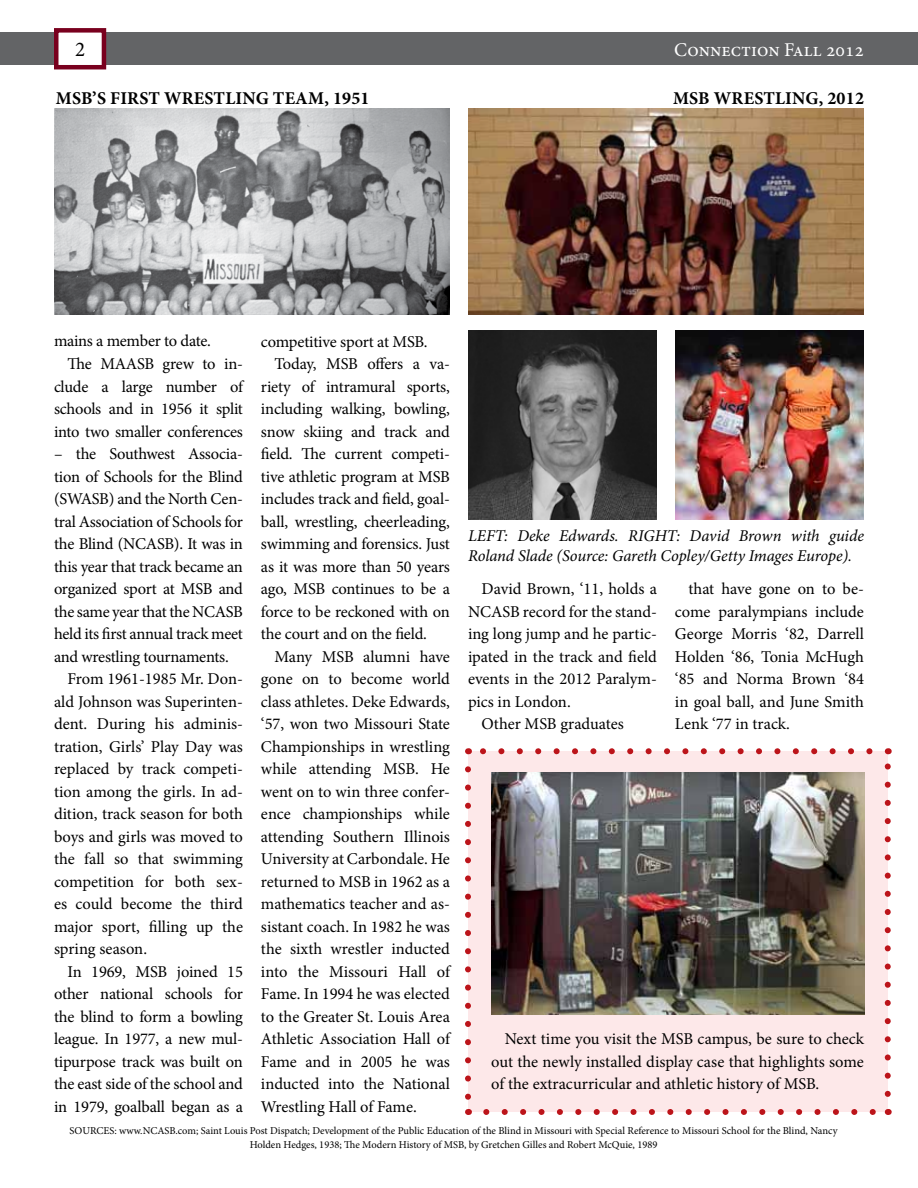
<style>
.page{position:relative;width:918px;height:1188px;background:#fff}
.page>*{position:absolute;margin:0;border:0;box-sizing:border-box;transform-origin:0 0}
.t1{font:21px "Minion Pro";color:#000}
.t2{font:19.5px "Minion Pro";color:#fff}
.t3{font:700 18px "Minion Pro";letter-spacing:.01em;color:#000}
.t4{font:16.5px/22.5px "Minion Pro";letter-spacing:-.005em;color:#000;text-align:justify}
.t5{font:italic 16.5px/19.8px "Minion Pro";letter-spacing:-.005em;color:#000}
.t6{font:10.5px/13.5px "Minion Pro";color:#000;text-align:center}
</style>
<div class="page">
<div style="left:0;top:32px;width:918px;height:33px;background:#636466"></div>
<svg style="left:54px;top:28px;width:53px;height:42px;background:#cfa5b0"></svg>
<img style="left:54px;top:113px;width:396px;height:202px">
<img style="left:468px;top:113px;width:396px;height:202px">
<img style="left:675px;top:330px;width:189px;height:189px">
<img style="left:468px;top:330px;width:189px;height:189px">
<div style="left:468px;top:751px;width:420px;height:361px;background:#fde8e9"></div>
<svg style="left:465px;top:769px;width:6px;height:331px"></svg>
<svg style="left:486px;top:1109px;width:390px;height:6px"></svg>
<svg style="left:885px;top:763px;width:6px;height:331px"></svg>
<svg style="left:480px;top:748px;width:390px;height:6px"></svg>
<img style="left:491px;top:772px;width:374px;height:242px">
<p class="t1" style="left:75px;top:36px;width:12px">2</p>
<p class="t2" style="left:674px;top:36px;width:191px">Connection Fall 2012</p>
<p class="t3" style="left:56px;top:85px;width:315px">MSB’S FIRST WRESTLING TEAM, 1951</p>
<p class="t3" style="left:673px;top:85px;width:192px">MSB WRESTLING, 2012</p>
<p class="t4" style="left:54px;top:330px;width:158px">mains a member to date.</p>
<p class="t4" style="left:67px;top:353px;width:177px">The MAASB grew to in-</p>
<p class="t4" style="left:54px;top:375px;width:191px">clude a large number of</p>
<p class="t4" style="left:54px;top:398px;width:191px">schools and in 1956 it split</p>
<p class="t4" style="left:54px;top:420px;width:190px">into two smaller conferences</p>
<p class="t4" style="left:54px;top:443px;width:190px">– the Southwest Associa-</p>
<p class="t4" style="left:54px;top:465px;width:190px">tion of Schools for the Blind</p>
<p class="t4" style="left:54px;top:488px;width:190px">(SWASB) and the North Cen-</p>
<p class="t4" style="left:54px;top:510px;width:191px">tral Association of Schools for</p>
<p class="t4" style="left:54px;top:533px;width:190px">the Blind (NCASB). It was in</p>
<p class="t4" style="left:54px;top:555px;width:191px">this year that track became an</p>
<p class="t4" style="left:54px;top:578px;width:191px">organized sport at MSB and</p>
<p class="t4" style="left:54px;top:600px;width:190px">the same year that the NCASB</p>
<p class="t4" style="left:54px;top:623px;width:191px">held its first annual track meet</p>
<p class="t4" style="left:54px;top:645px;width:176px">and wrestling tournaments.</p>
<p class="t4" style="left:67px;top:668px;width:177px">From 1961-1985 Mr. Don-</p>
<p class="t4" style="left:54px;top:690px;width:190px">ald Johnson was Superinten-</p>
<p class="t4" style="left:54px;top:713px;width:191px">dent. During his adminis-</p>
<p class="t4" style="left:54px;top:735px;width:191px">tration, Girls’ Play Day was</p>
<p class="t4" style="left:54px;top:758px;width:191px">replaced by track competi-</p>
<p class="t4" style="left:54px;top:780px;width:190px">tion among the girls. In ad-</p>
<p class="t4" style="left:54px;top:803px;width:191px">dition, track season for both</p>
<p class="t4" style="left:54px;top:825px;width:190px">boys and girls was moved to</p>
<p class="t4" style="left:54px;top:848px;width:190px">the fall so that swimming</p>
<p class="t4" style="left:54px;top:870px;width:190px">competition for both sex-</p>
<p class="t4" style="left:54px;top:893px;width:191px">es could become the third</p>
<p class="t4" style="left:54px;top:915px;width:191px">major sport, filling up the</p>
<p class="t4" style="left:54px;top:938px;width:95px">spring season.</p>
<p class="t4" style="left:67px;top:960px;width:177px">In 1969, MSB joined 15</p>
<p class="t4" style="left:54px;top:983px;width:191px">other national schools for</p>
<p class="t4" style="left:54px;top:1005px;width:190px">the blind to form a bowling</p>
<p class="t4" style="left:54px;top:1028px;width:190px">league. In 1977, a new mul-</p>
<p class="t4" style="left:54px;top:1050px;width:190px">tipurpose track was built on</p>
<p class="t4" style="left:54px;top:1073px;width:190px">the east side of the school and</p>
<p class="t4" style="left:54px;top:1095px;width:190px">in 1979, goalball began as a</p>
<p class="t4" style="left:261px;top:330px;width:168px">competitive sport at MSB.</p>
<p class="t4" style="left:274px;top:353px;width:177px">Today, MSB offers a va-</p>
<p class="t4" style="left:261px;top:375px;width:190px">riety of intramural sports,</p>
<p class="t4" style="left:261px;top:398px;width:190px">including walking, bowling,</p>
<p class="t4" style="left:261px;top:420px;width:190px">snow skiing and track and</p>
<p class="t4" style="left:261px;top:443px;width:191px">field. The current competi-</p>
<p class="t4" style="left:261px;top:465px;width:190px">tive athletic program at MSB</p>
<p class="t4" style="left:261px;top:488px;width:191px">includes track and field, goal-</p>
<p class="t4" style="left:261px;top:510px;width:191px">ball, wrestling, cheerleading,</p>
<p class="t4" style="left:261px;top:533px;width:190px">swimming and forensics. Just</p>
<p class="t4" style="left:261px;top:555px;width:191px">as it was more than 50 years</p>
<p class="t4" style="left:261px;top:578px;width:190px">ago, MSB continues to be a</p>
<p class="t4" style="left:261px;top:600px;width:190px">force to be reckoned with on</p>
<p class="t4" style="left:261px;top:623px;width:168px">the court and on the field.</p>
<p class="t4" style="left:274px;top:645px;width:177px">Many MSB alumni have</p>
<p class="t4" style="left:261px;top:668px;width:191px">gone on to become world</p>
<p class="t4" style="left:261px;top:690px;width:190px">class athletes. Deke Edwards,</p>
<p class="t4" style="left:261px;top:713px;width:190px">‘57, won two Missouri State</p>
<p class="t4" style="left:261px;top:735px;width:191px">Championships in wrestling</p>
<p class="t4" style="left:261px;top:758px;width:191px">while attending MSB. He</p>
<p class="t4" style="left:261px;top:780px;width:191px">went on to win three confer-</p>
<p class="t4" style="left:261px;top:803px;width:190px">ence championships while</p>
<p class="t4" style="left:261px;top:825px;width:190px">attending Southern Illinois</p>
<p class="t4" style="left:261px;top:848px;width:190px">University at Carbondale. He</p>
<p class="t4" style="left:261px;top:870px;width:191px">returned to MSB in 1962 as a</p>
<p class="t4" style="left:261px;top:893px;width:191px">mathematics teacher and as-</p>
<p class="t4" style="left:261px;top:915px;width:190px">sistant coach. In 1982 he was</p>
<p class="t4" style="left:261px;top:938px;width:191px">the sixth wrestler inducted</p>
<p class="t4" style="left:261px;top:960px;width:191px">into the Missouri Hall of</p>
<p class="t4" style="left:261px;top:983px;width:190px">Fame. In 1994 he was elected</p>
<p class="t4" style="left:261px;top:1005px;width:190px">to the Greater St. Louis Area</p>
<p class="t4" style="left:261px;top:1028px;width:190px">Athletic Association Hall of</p>
<p class="t4" style="left:261px;top:1050px;width:190px">Fame and in 2005 he was</p>
<p class="t4" style="left:261px;top:1073px;width:190px">inducted into the National</p>
<p class="t4" style="left:261px;top:1095px;width:157px">Wrestling Hall of Fame.</p>
<p class="t5" style="left:468px;top:526px;width:397px">LEFT: Deke Edwards. RIGHT: David Brown with guide<br>Roland Slade (Source: Gareth Copley/Getty Images Europe).</p>
<p class="t4" style="left:481px;top:578px;width:177px">David Brown, ‘11, holds a</p>
<p class="t4" style="left:468px;top:600px;width:190px">NCASB record for the stand-</p>
<p class="t4" style="left:468px;top:623px;width:190px">ing long jump and he partic-</p>
<p class="t4" style="left:468px;top:645px;width:190px">ipated in the track and field</p>
<p class="t4" style="left:468px;top:668px;width:191px">events in the 2012 Paralym-</p>
<p class="t4" style="left:468px;top:690px;width:104px">pics in London.</p>
<p class="t4" style="left:481px;top:713px;width:144px">Other MSB graduates</p>
<p class="t4" style="left:675px;top:578px;width:191px;text-indent:13px">that have gone on to be&shy;come paralympians include George Morris ‘82, Darrell Holden ‘86, Tonia McHugh ‘85 and Norma Brown ‘84 in goal ball, and June Smith Lenk ‘77 in track.</p>
<p class="t4" style="left:491px;top:1028px;width:374px;text-indent:13px">Next time you visit the MSB campus, be sure to check out the newly installed display case that highlights some of the extracurricular and athletic history of MSB.</p>
<p class="t6" style="left:70px;top:1124px;width:769px">SOURCES: www.NCASB.com; Saint Louis Post Dispatch; Development of the Public Education of the Blind in Missouri with Special Reference to Missouri School for the Blind, Nancy<br>Holden Hedges, 1938; The Modern History of MSB, by Gretchen Gilles and Robert McQuie, 1989</p>
</div>
